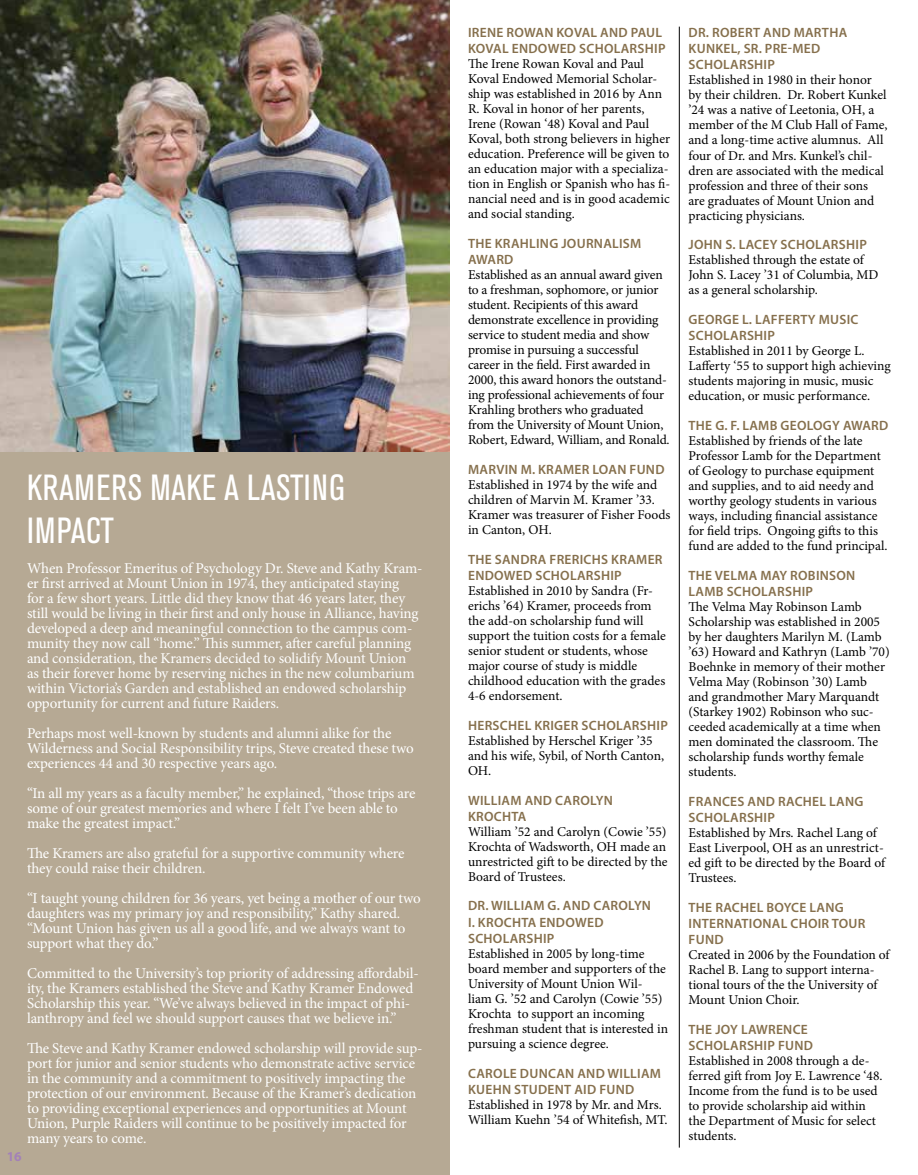
<style>
.page{position:relative;width:918px;height:1175px;background:#fff}
.page>*{position:absolute;margin:0;border:0;box-sizing:border-box;transform-origin:0 0}
.t1{font:condensed 36px/43.2px "Akzidenz Grotesk BE";letter-spacing:.02em;color:#fff}
.t2{font:15px/15px "Minion Pro";letter-spacing:-.015em;color:#fff}
.t3{font:13.5px/15px "Minion Pro";letter-spacing:-.005em;color:#000}
.t4{font:600 13.5px/16.2px "Myriad Pro";letter-spacing:.02em;color:#86704d}
.t5{font:700 13.5px "Myriad Pro";color:#a381b8}
</style>
<div class="page">
<div style="left:0;top:0;width:450px;height:1174px;background:#b6a994"></div>
<hr style="left:679px;top:27px;width:1px;height:1120px;background:#000">
<img style="left:0;top:0;width:450px;height:452px">
<h1 class="t1" style="left:27px;top:466px;width:319px">KRAMERS MAKE A LASTING<br>IMPACT</h1>
<p class="t2" style="left:27px;top:560px;width:397px">When Professor Emeritus of Psychology Dr. Steve and Kathy Kram&shy;er first arrived at Mount Union in 1974, they anticipated staying<br>for a few short years. Little did they know that 46 years later, they still would be living in their first and only house in Alliance, having developed a deep and meaningful connection to the campus com&shy;munity they now call “home.” This summer, after careful planning and consideration, the Kramers decided to solidify Mount Union<br>as their forever home by reserving niches in the new columbarium within Victoria’s Garden and established an endowed scholarship opportunity for current and future Raiders.</p>
<p class="t2" style="left:27px;top:725px;width:388px">Perhaps most well-known by students and alumni alike for the<br>Wilderness and Social Responsibility trips, Steve created these two experiences 44 and 30 respective years ago.</p>
<p class="t2" style="left:27px;top:785px;width:390px">“In all my years as a faculty member,” he explained, “those trips are some of our greatest memories and where I felt I’ve been able to make the greatest impact.”</p>
<p class="t2" style="left:27px;top:845px;width:379px">The Kramers are also grateful for a supportive community where they could raise their children.</p>
<p class="t2" style="left:27px;top:890px;width:395px">“I taught young children for 36 years, yet being a mother of our two daughters was my primary joy and responsibility,” Kathy shared. “Mount Union has given us all a good life, and we always want to support what they do.”</p>
<p class="t2" style="left:27px;top:965px;width:393px">Committed to the University’s top priority of addressing affordabil&shy;ity, the Kramers established the Steve and Kathy Kramer Endowed Scholarship this year. “We’ve always believed in the impact of phi&shy;lanthropy and feel we should support causes that we believe in.”</p>
<p class="t2" style="left:27px;top:1040px;width:397px">The Steve and Kathy Kramer endowed scholarship will provide sup&shy;port for junior and senior students who demonstrate active service in the community and a commitment to positively impacting the protection of our environment. Because of the Kramer’s dedication to providing exceptional experiences and opportunities at Mount Union, Purple Raiders will continue to be positively impacted for many years to come.</p>
<p class="t5" style="left:7px;top:1147px;width:16px">16</p>
<p class="t4" style="left:468px;top:24px;width:199px">IRENE ROWAN KOVAL AND PAUL<br>KOVAL ENDOWED SCHOLARSHIP</p>
<p class="t3" style="left:468px;top:57px;width:204px">The Irene Rowan Koval and Paul Koval Endowed Memorial Scholar&shy;ship was established in 2016 by Ann R. Koval in honor of her parents, Irene (Rowan ‘48) Koval and Paul Koval, both strong believers in higher education. Preference will be given to an education major with a specializa&shy;tion in English or Spanish who has fi&shy;nancial need and is in good academic and social standing.</p>
<p class="t4" style="left:468px;top:235px;width:175px">THE KRAHLING JOURNALISM<br>AWARD</p>
<p class="t3" style="left:468px;top:267px;width:203px">Established as an annual award given to a freshman, sophomore, or junior student. Recipients of this award demonstrate excellence in providing service to student media and show promise in pursuing a successful career in the field. First awarded in 2000, this award honors the outstand&shy;ing professional achievements of four Krahling brothers who graduated from the University of Mount Union, Robert, Edward, William, and Ronald.</p>
<p class="t4" style="left:468px;top:461px;width:198px">MARVIN M. KRAMER LOAN FUND</p>
<p class="t3" style="left:468px;top:477px;width:204px">Established in 1974 by the wife and children of Marvin M. Kramer ’33.<br>Kramer was treasurer of Fisher Foods in Canton, OH.</p>
<p class="t4" style="left:468px;top:551px;width:196px">THE SANDRA FRERICHS KRAMER<br>ENDOWED SCHOLARSHIP</p>
<p class="t3" style="left:468px;top:583px;width:199px">Established in 2010 by Sandra (Fr&shy;erichs ’64) Kramer, proceeds from the add-on scholarship fund will support the tuition costs for a female senior student or students, whose major course of study is middle childhood education with the grades<br>4-6 endorsement.</p>
<p class="t4" style="left:468px;top:716px;width:201px">HERSCHEL KRIGER SCHOLARSHIP</p>
<p class="t3" style="left:468px;top:733px;width:198px">Established by Herschel Kriger ’35 and his wife, Sybil, of North Canton,<br>OH.</p>
<p class="t4" style="left:468px;top:791px;width:146px">WILLIAM AND CAROLYN<br>KROCHTA</p>
<p class="t3" style="left:468px;top:824px;width:201px;text-align:justify">William ’52 and Carolyn (Cowie ’55)<br>Krochta of Wadsworth, OH made an unrestricted gift to be directed by the Board of Trustees.</p>
<p class="t4" style="left:468px;top:897px;width:184px">DR. WILLIAM G. AND CAROLYN<br>I. KROCHTA ENDOWED<br>SCHOLARSHIP</p>
<p class="t3" style="left:468px;top:946px;width:202px">Established in 2005 by long-time board member and supporters of the<br>University of Mount Union Wil&shy;liam G. ’52 and Carolyn (Cowie ’55)<br>Krochta to support an incoming freshman student that is interested in pursuing a science degree.</p>
<p class="t4" style="left:468px;top:1064px;width:194px">CAROLE DUNCAN AND WILLIAM<br>KUEHN STUDENT AID FUND</p>
<p class="t3" style="left:468px;top:1097px;width:201px">Established in 1978 by Mr. and Mrs.<br>William Kuehn ’54 of Whitefish, MT.</p>
<p class="t4" style="left:689px;top:24px;width:160px">DR. ROBERT AND MARTHA<br>KUNKEL, SR. PRE-MED<br>SCHOLARSHIP</p>
<p class="t3" style="left:688px;top:73px;width:200px">Established in 1980 in their honor by their children. Dr. Robert Kunkel ’24 was a native of Leetonia, OH, a member of the M Club Hall of Fame, and a long-time active alumnus. All four of Dr. and Mrs. Kunkel’s chil&shy;dren are associated with the medical profession and three of their sons are graduates of Mount Union and practicing physicians.</p>
<p class="t4" style="left:689px;top:236px;width:180px">JOHN S. LACEY SCHOLARSHIP</p>
<p class="t3" style="left:688px;top:252px;width:191px">Established through the estate of<br>John S. Lacey ’31 of Columbia, MD as a general scholarship.</p>
<p class="t4" style="left:689px;top:311px;width:171px">GEORGE L. LAFFERTY MUSIC<br>SCHOLARSHIP</p>
<p class="t3" style="left:688px;top:343px;width:204px">Established in 2011 by George L.<br>Lafferty ‘55 to support high achieving students majoring in music, music education, or music performance.</p>
<p class="t4" style="left:689px;top:417px;width:201px">THE G. F. LAMB GEOLOGY AWARD</p>
<p class="t3" style="left:688px;top:433px;width:200px">Established by friends of the late Professor Lamb for the Department of Geology to purchase equipment and supplies, and to aid needy and worthy geology students in various ways, including financial assistance for field trips. Ongoing gifts to this fund are added to the fund principal.</p>
<p class="t4" style="left:689px;top:566px;width:168px">THE VELMA MAY ROBINSON<br>LAMB SCHOLARSHIP</p>
<p class="t3" style="left:688px;top:599px;width:203px">The Velma May Robinson Lamb<br>Scholarship was established in 2005 by her daughters Marilyn M. (Lamb ’63) Howard and Kathryn (Lamb ’70)<br>Boehnke in memory of their mother<br>Velma May (Robinson ’30) Lamb and grandmother Mary Marquandt (Starkey 1902) Robinson who suc&shy;ceeded academically at a time when men dominated the classroom. The scholarship funds worthy female students.</p>
<p class="t4" style="left:689px;top:792px;width:176px">FRANCES AND RACHEL LANG<br>SCHOLARSHIP</p>
<p class="t3" style="left:688px;top:825px;width:198px">Established by Mrs. Rachel Lang of<br>East Liverpool, OH as an unrestrict&shy;ed gift to be directed by the Board of<br>Trustees.</p>
<p class="t4" style="left:689px;top:898px;width:178px">THE RACHEL BOYCE LANG<br>INTERNATIONAL CHOIR TOUR<br>FUND</p>
<p class="t3" style="left:688px;top:947px;width:203px">Created in 2006 by the Foundation of<br>Rachel B. Lang to support interna&shy;tional tours of the the University of<br>Mount Union Choir.</p>
<p class="t4" style="left:689px;top:1020px;width:126px">THE JOY LAWRENCE<br>SCHOLARSHIP FUND</p>
<p class="t3" style="left:688px;top:1053px;width:196px">Established in 2008 through a de&shy;ferred gift from Joy E. Lawrence ‘48.<br>Income from the fund is to be used to provide scholarship aid within the Department of Music for select students.</p>
</div>
